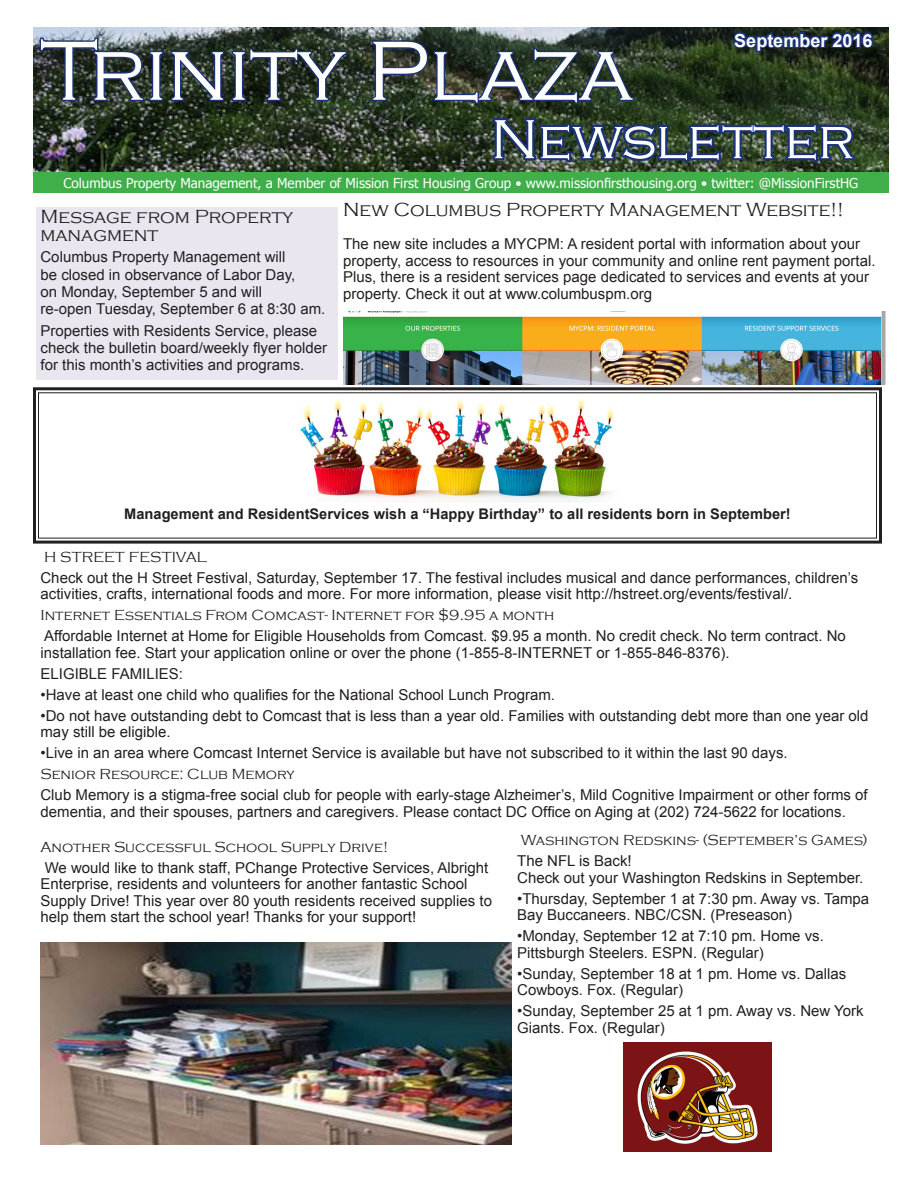
<style>
.page{position:relative;width:918px;height:1188px;background:#fff}
.page>*{position:absolute;margin:0;border:0;box-sizing:border-box;transform-origin:0 0}
.t1{font:300 87px "Copperplate Gothic";color:#fff}
.t2{font:300 57px "Copperplate Gothic";color:#fff}
.t3{font:300 19.5px/17.2px "Copperplate Gothic";color:#231f20}
.t4{font:700 18px "Arial";color:#fff}
.t5{font:15px/16.5px "Arial";color:#231f20}
.t6{font:300 15px "Copperplate Gothic";color:#231f20}
.t7{font:700 14.7px "Arial";color:#231f20}
.t8{font:13.5px "Tahoma";color:#fff}
</style>
<div class="page">
<img style="left:33px;top:28px;width:856px;height:144px">
<svg style="left:38px;top:36px;width:310px;height:66px;background:#2d3a3e"></svg>
<svg style="left:371px;top:39px;width:264px;height:66px;background:#2c3a3b"></svg>
<svg style="left:490px;top:113px;width:367px;height:53px;background:#2e414c"></svg>
<div style="left:33px;top:172px;width:856px;height:21px;background:#40ae49"></div>
<svg style="left:731px;top:29px;width:145px;height:24px;background:#1c2c48"></svg>
<img style="left:343px;top:312px;width:542px;height:72px">
<svg style="left:33px;top:387px;width:849px;height:157px"></svg>
<img style="left:624px;top:1043px;width:147px;height:109px">
<div style="left:36px;top:208px;width:301px;height:172px;background:#eae6f0"></div>
<img style="left:41px;top:942px;width:470px;height:203px">
<p class="t4" style="left:734px;top:28px;width:140px">September 2016</p>
<p class="t1" style="left:40px;top:24px;width:594px">Trinity Plaza</p>
<p class="t2" style="left:491px;top:108px;width:365px">Newsletter</p>
<p class="t8" style="left:63px;top:174px;width:796px">Columbus Property Management, a Member of Mission First Housing Group • www.missionfirsthousing.org • twitter: @MissionFirstHG</p>
<p class="t3" style="left:40px;top:209px;width:254px">Message from Property managment</p>
<p class="t5" style="left:40px;top:249px;width:286px;line-height:17.2px">Columbus Property Management will<br>be closed in observance of Labor Day,<br>on Monday, September 5 and will<br>re-open Tuesday, September 6 at 8:30 am.</p>
<p class="t5" style="left:40px;top:322px;width:288px;line-height:17.2px">Properties with Residents Service, please check the bulletin board/weekly flyer holder for this month’s activities and programs.</p>
<p class="t3" style="left:343px;top:202px;width:502px">New Columbus Property Management Website!!</p>
<p class="t5" style="left:343px;top:236px;width:518px">The new site includes a MYCPM: A resident portal with information about your</p>
<p class="t5" style="left:343px;top:253px;width:534px">property, access to resources in your community and online rent payment portal.<br>Plus, there is a resident services page dedicated to services and events at your property. Check it out at www.columbuspm.org</p>
<p class="t7" style="left:124px;top:504px;width:668px">Management and ResidentServices wish a “Happy Birthday” to all residents born in September!</p>
<p class="t6" style="left:44px;top:548px;width:164px">H STREET FESTIVAL</p>
<p class="t5" style="left:40px;top:569px;width:819px">Check out the H Street Festival, Saturday, September 17. The festival includes musical and dance performances, children’s activities, crafts, international foods and more. For more information, please visit http://hstreet.org/events/festival/.</p>
<p class="t6" style="left:40px;top:607px;width:515px">Internet Essentials From Comcast- Internet for $9.95 a month</p>
<p class="t5" style="left:40px;top:628px;width:807px">Affordable Internet at Home for Eligible Households from Comcast. $9.95 a month. No credit check. No term contract. No installation fee. Start your application online or over the phone (1-855-8-INTERNET or 1-855-846-8376).</p>
<p class="t5" style="left:40px;top:665px;width:144px">ELIGIBLE FAMILIES:</p>
<p class="t5" style="left:40px;top:686px;width:516px">•Have at least one child who qualifies for the National School Lunch Program.</p>
<p class="t5" style="left:40px;top:707px;width:830px">•Do not have outstanding debt to Comcast that is less than a year old. Families with outstanding debt more than one year old may still be eligible.</p>
<p class="t5" style="left:40px;top:745px;width:749px">•Live in an area where Comcast Internet Service is available but have not subscribed to it within the last 90 days.</p>
<p class="t6" style="left:40px;top:766px;width:256px">Senior Resource: Club Memory</p>
<p class="t5" style="left:40px;top:787px;width:829px">Club Memory is a stigma-free social club for people with early-stage Alzheimer’s, Mild Cognitive Impairment or other forms of dementia, and their spouses, partners and caregivers. Please contact DC Office on Aging at (202) 724-5622 for locations.</p>
<p class="t6" style="left:40px;top:839px;width:349px">Another Successful School Supply Drive!</p>
<p class="t5" style="left:40px;top:859px;width:453px">We would like to thank staff, PChange Protective Services, Albright Enterprise, residents and volunteers for another fantastic School Supply Drive! This year over 80 youth residents received supplies to help them start the school year! Thanks for your support!</p>
<p class="t6" style="left:521px;top:832px;width:348px">Washington Redskins- (September’s Games)</p>
<p class="t5" style="left:517px;top:853px;width:348px">The NFL is Back!<br>Check out your Washington Redskins in September.</p>
<p class="t5" style="left:517px;top:890px;width:354px">•Thursday, September 1 at 7:30 pm. Away vs. Tampa<br>Bay Buccaneers. NBC/CSN. (Preseason)</p>
<p class="t5" style="left:517px;top:928px;width:308px">•Monday, September 12 at 7:10 pm. Home vs.<br>Pittsburgh Steelers. ESPN. (Regular)</p>
<p class="t5" style="left:517px;top:965px;width:331px">•Sunday, September 18 at 1 pm. Home vs. Dallas<br>Cowboys. Fox. (Regular)</p>
<p class="t5" style="left:517px;top:1003px;width:348px">•Sunday, September 25 at 1 pm. Away vs. New York<br>Giants. Fox. (Regular)</p>
</div>
